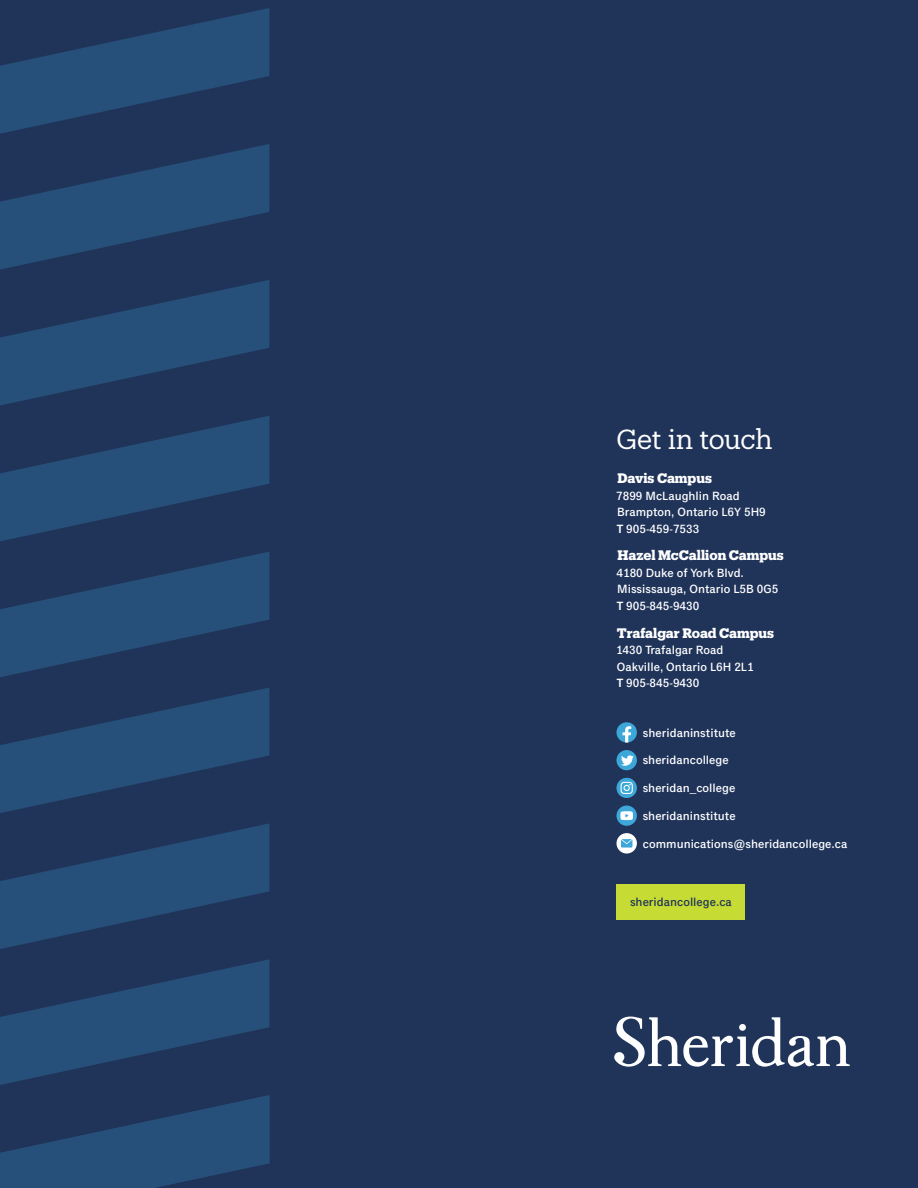
<style>
.page{position:relative;width:918px;height:1188px;background:#20345a}
.page>*{position:absolute;margin:0;border:0;box-sizing:border-box;transform-origin:0 0}
.t1{font:27px "Produkt";letter-spacing:-.01em;color:#fff}
.t2{font:700 13.5px "Produkt";letter-spacing:-.005em;color:#fff}
.t3{font:500 12px/16.5px "Classic Grotesque Pro";color:#fff}
.t4{font:500 12px "Classic Grotesque Pro";color:#20345a}
.s1{font-weight:600}
</style>
<div class="page">
<div style="left:616px;top:884px;width:129px;height:35px;background:#c6db33"></div>
<svg style="left:614px;top:1017px;width:236px;height:50px"></svg>
<svg style="left:0;top:144px;width:269px;height:126px"></svg>
<svg style="left:0;top:280px;width:269px;height:125px"></svg>
<svg style="left:0;top:416px;width:269px;height:125px"></svg>
<svg style="left:0;top:552px;width:269px;height:125px"></svg>
<svg style="left:0;top:688px;width:269px;height:500px"></svg>
<svg style="left:0;top:8px;width:269px;height:126px"></svg>
<div style="left:617px;top:722px;width:20px;height:21px;background:#3ca7d8;border-radius:50%"></div>
<svg style="left:623px;top:726px;width:8px;height:17px"></svg>
<div style="left:617px;top:750px;width:20px;height:20px;background:#3ca7d8;border-radius:50%"></div>
<svg style="left:621px;top:755px;width:13px;height:11px"></svg>
<svg style="left:617px;top:778px;width:20px;height:20px"></svg>
<svg style="left:621px;top:782px;width:12px;height:12px"></svg>
<div style="left:617px;top:806px;width:20px;height:20px;background:#3ca7d8;border-radius:50%"></div>
<svg style="left:620px;top:811px;width:13px;height:9px"></svg>
<div style="left:617px;top:833px;width:20px;height:21px;background:#fff;border-radius:50%"></div>
<svg style="left:621px;top:839px;width:11px;height:9px"></svg>
<h2 class="t1" style="left:616px;top:420px;width:158px">Get in touch</h2>
<h5 class="t2" style="left:618px;top:469px;width:96px">Davis Campus</h5>
<p class="t3" style="left:616px;top:488px;width:151px">7899 McLaughlin Road<br>Brampton, Ontario L6Y 5H9<br><span class="s1">T</span> 905-459-7533</p>
<h5 class="t2" style="left:618px;top:546px;width:168px">Hazel McCallion Campus</h5>
<p class="t3" style="left:617px;top:565px;width:163px">4180 Duke of York Blvd.<br>Mississauga, Ontario L5B 0G5<br><span class="s1">T</span> 905-845-9430</p>
<h5 class="t2" style="left:617px;top:623px;width:159px">Trafalgar Road Campus</h5>
<p class="t3" style="left:616px;top:642px;width:139px">1430 Trafalgar Road<br>Oakville, Ontario L6H 2L1<br><span class="s1">T</span> 905-845-9430</p>
<p class="t3" style="left:643px;top:725px;width:95px">sheridaninstitute</p>
<p class="t3" style="left:643px;top:752px;width:88px">sheridancollege</p>
<p class="t3" style="left:643px;top:780px;width:94px">sheridan_college</p>
<p class="t3" style="left:643px;top:808px;width:95px">sheridaninstitute</p>
<p class="t3" style="left:643px;top:836px;width:206px">communications@sheridancollege.ca</p>
<p class="t4" style="left:630px;top:895px;width:103px">sheridancollege.ca</p>
</div>
